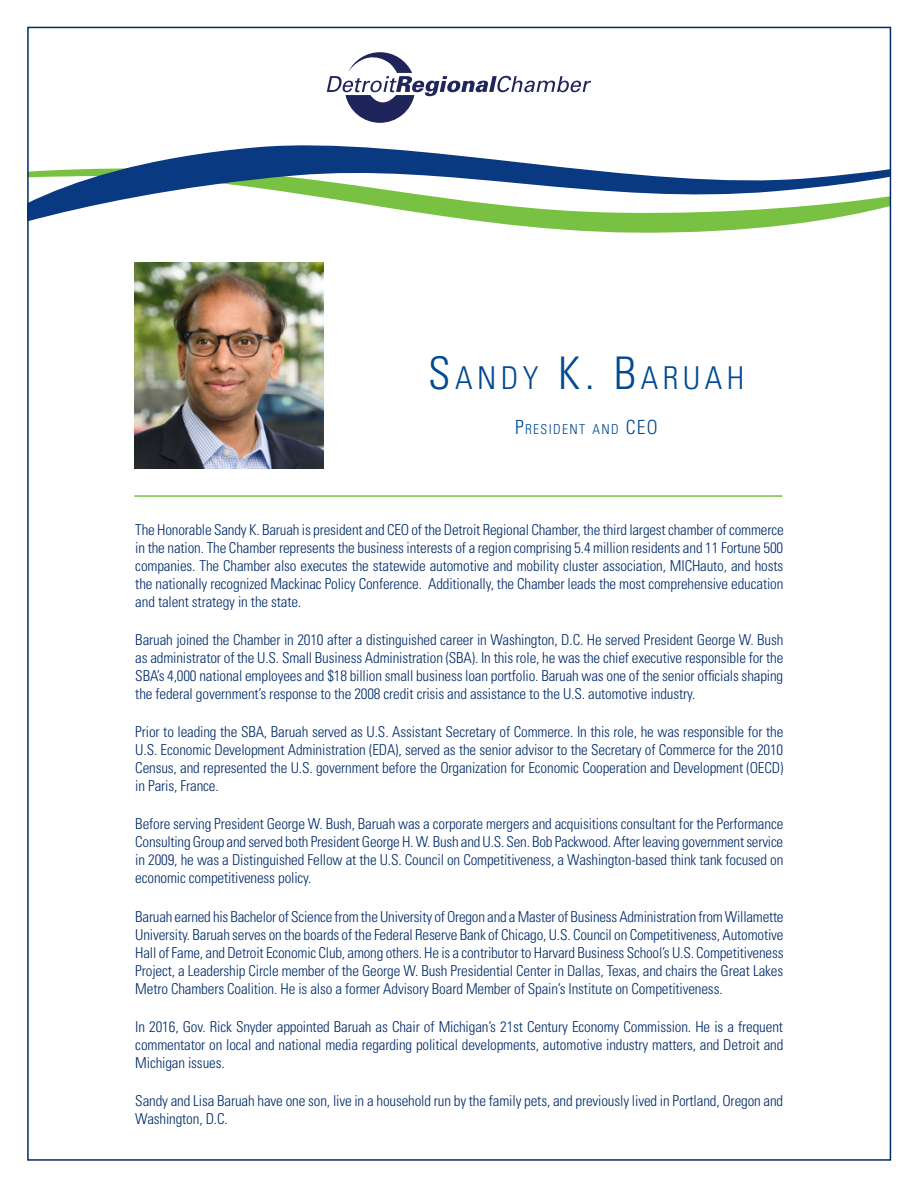
<style>
.page{position:relative;width:918px;height:1188px;background:#fff}
.page>*{position:absolute;margin:0;border:0;box-sizing:border-box;transform-origin:0 0}
.super_subhead{font:300 condensed 31.5px "Univers LT Std";letter-spacing:.145em;color:#014990}
.body_copy{font:300 condensed 15px/18px "Univers LT Std";letter-spacing:-.01em;color:#002c6b;text-align:justify}
.super_subhead-2{font:300 condensed 13.65px "Univers LT Std";letter-spacing:.1em;color:#014990}
.s1{font-size:45px}
.s2{font-size:19.5px}
</style>
<div class="page">
<svg style="left:479px;top:221px;width:336px;height:12px;fill:#79c142"></svg>
<svg style="left:30px;top:145px;width:858px;height:76px"></svg>
<svg style="left:327px;top:52px;width:264px;height:71px"></svg>
<hr style="left:134px;top:495px;width:648px;height:2px;background:#79c142">
<img style="left:135px;top:262px;width:189px;height:206px">
<p class="super_subhead" style="left:428px;top:359px;width:318px"><span class="s1">S</span> ANDY <span class="s1">K. B</span>ARUAH</p>
<p class="super_subhead-2" style="left:515px;top:421px;width:144px"><span class="s2">P</span>RESIDENT AND <span class="s2">CEO</span></p>
<p class="body_copy" style="left:135px;top:520px;width:650px">The Honorable Sandy K. Baruah is president and CEO of the Detroit Regional Chamber, the third largest chamber of commerce in the nation. The Chamber represents the business interests of a region comprising 5.4 million residents and 11 Fortune 500 companies. The Chamber also executes the statewide automotive and mobility cluster association, MICHauto, and hosts the nationally recognized Mackinac Policy Conference. Additionally, the Chamber leads the most comprehensive education and talent strategy in the state.</p>
<p class="body_copy" style="left:135px;top:631px;width:650px">Baruah joined the Chamber in 2010 after a distinguished career in Washington, D.C. He served President George W. Bush as administrator of the U.S. Small Business Administration (SBA). In this role, he was the chief executive responsible for the SBA’s 4,000 national employees and $18 billion small business loan portfolio. Baruah was one of the senior officials shaping the federal government’s response to the 2008 credit crisis and assistance to the U.S. automotive industry.</p>
<p class="body_copy" style="left:135px;top:723px;width:650px">Prior to leading the SBA, Baruah served as U.S. Assistant Secretary of Commerce. In this role, he was responsible for the U.S. Economic Development Administration (EDA), served as the senior advisor to the Secretary of Commerce for the 2010<br>Census, and represented the U.S. government before the Organization for Economic Cooperation and Development (OECD) in Paris, France.</p>
<p class="body_copy" style="left:135px;top:815px;width:650px">Before serving President George W. Bush, Baruah was a corporate mergers and acquisitions consultant for the Performance Consulting Group and served both President George H. W. Bush and U.S. Sen. Bob Packwood. After leaving government service in 2009, he was a Distinguished Fellow at the U.S. Council on Competitiveness, a Washington-based think tank focused on economic competitiveness policy.</p>
<p class="body_copy" style="left:135px;top:907px;width:650px">Baruah earned his Bachelor of Science from the University of Oregon and a Master of Business Administration from Willamette University. Baruah serves on the boards of the Federal Reserve Bank of Chicago, U.S. Council on Competitiveness, Automotive Hall of Fame, and Detroit Economic Club, among others. He is a contributor to Harvard Business School’s U.S. Competitiveness Project, a Leadership Circle member of the George W. Bush Presidential Center in Dallas, Texas, and chairs the Great Lakes Metro Chambers Coalition. He is also a former Advisory Board Member of Spain’s Institute on Competitiveness.</p>
<p class="body_copy" style="left:135px;top:1018px;width:650px">In 2016, Gov. Rick Snyder appointed Baruah as Chair of Michigan’s 21st Century Economy Commission. He is a frequent commentator on local and national media regarding political developments, automotive industry matters, and Detroit and Michigan issues.</p>
<p class="body_copy" style="left:135px;top:1092px;width:649px">Sandy and Lisa Baruah have one son, live in a household run by the family pets, and previously lived in Portland, Oregon and<br>Washington, D.C.</p>
</div>
